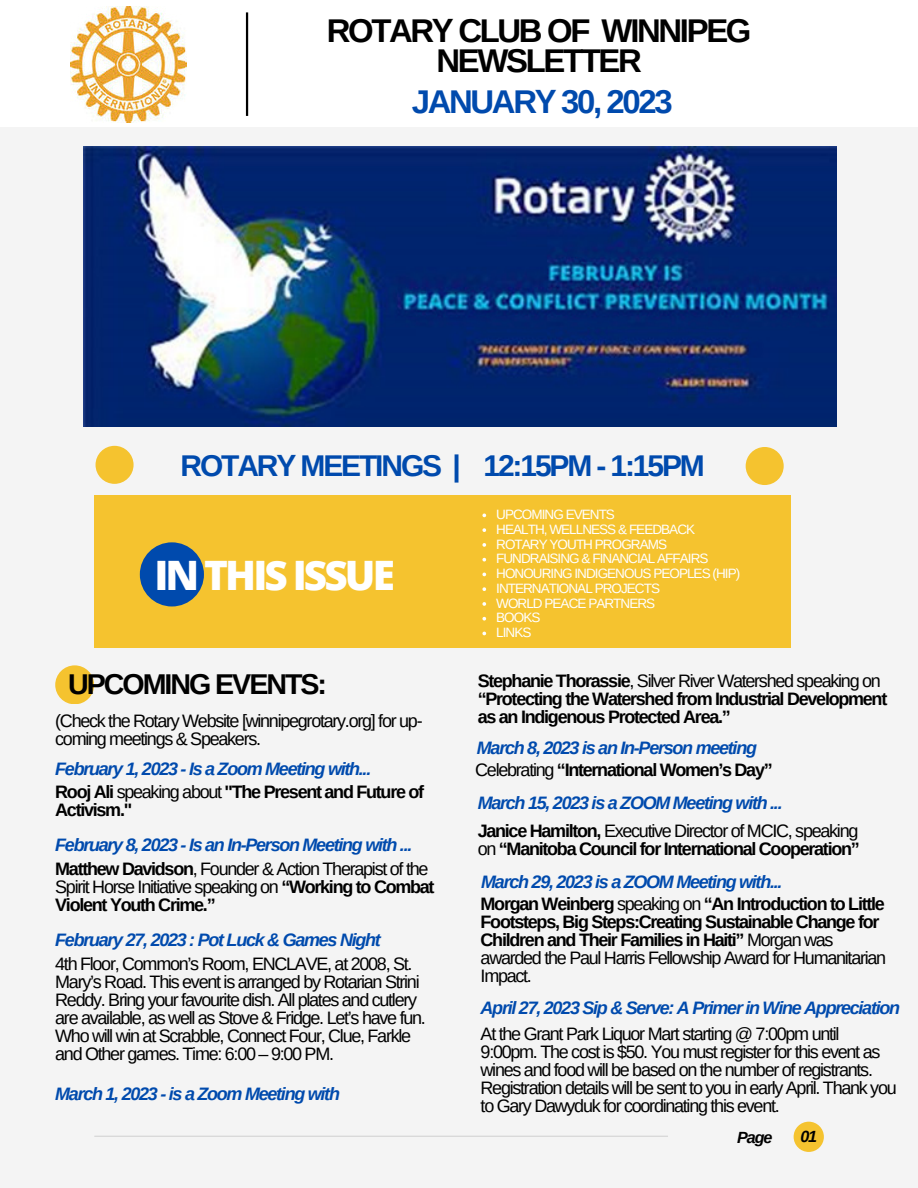
<style>
.page{position:relative;width:918px;height:1188px;background:#f4f4f4}
.page>*{position:absolute;margin:0;border:0;box-sizing:border-box;transform-origin:0 0}
.t1{font:800 40.5px "Open Sans";letter-spacing:-.07em;color:#fff}
.t2{font:700 32.85px/29.2px "Arimo";letter-spacing:-.07em;color:#000;text-align:center}
.t3{font:700 32.85px "Arimo";letter-spacing:-.07em;color:#004aad}
.t4{font:700 30px "Arimo";letter-spacing:-.07em;color:#004aad}
.t5{font:700 28.65px "Arimo";letter-spacing:-.07em;color:#000}
.t6{font:18px/18px "Arimo";letter-spacing:-.07em;color:#000}
.t7{font:700 18px/18px "Arimo";letter-spacing:-.07em;color:#000}
.t8{font:italic 700 18px/23.4px "Arimo";letter-spacing:-.07em;color:#004aad}
.t9{font:italic 700 16.2px "Arimo";letter-spacing:-.07em;color:#000}
.t10{font:13.5px/14.7px "Arimo";letter-spacing:-.07em;color:#fff}
.s1{font-weight:400}
.s2{font-style:normal;color:#000}
.s3{font-weight:400;font-style:normal;color:#000}
.s4{font-style:italic;color:#004aad}
</style>
<div class="page">
<hr style="left:94px;top:1136px;width:574px;height:1px;background:#000">
<div style="left:794px;top:1122px;width:30px;height:30px;background:#f5c32f;border-radius:50%"></div>
<div style="left:0;top:0;width:918px;height:127px;background:#fff"></div>
<hr style="left:246px;top:12px;width:2px;height:104px;background:#000">
<img style="left:70px;top:6px;width:116px;height:116px">
<img style="left:84px;top:146px;width:752px;height:280px">
<div style="left:96px;top:446px;width:38px;height:38px;background:#f5c32f;border-radius:50%"></div>
<div style="left:746px;top:447px;width:38px;height:38px;background:#f5c32f;border-radius:50%"></div>
<div style="left:94px;top:495px;width:697px;height:153px;background:#f5c32f"></div>
<div style="left:140px;top:542px;width:64px;height:64px;background:#004aad;border-radius:50%"></div>
<svg style="left:482px;top:514px;width:4px;height:3px"></svg>
<svg style="left:482px;top:528px;width:4px;height:4px"></svg>
<svg style="left:482px;top:543px;width:4px;height:4px"></svg>
<svg style="left:482px;top:558px;width:4px;height:4px"></svg>
<svg style="left:482px;top:573px;width:4px;height:3px"></svg>
<svg style="left:482px;top:587px;width:4px;height:4px"></svg>
<svg style="left:482px;top:602px;width:4px;height:4px"></svg>
<svg style="left:482px;top:617px;width:4px;height:4px"></svg>
<svg style="left:482px;top:632px;width:4px;height:3px"></svg>
<div style="left:55px;top:665px;width:39px;height:39px;background:#f5c32f;border-radius:50%"></div>
<h2 class="t2" style="left:327px;top:16px;width:426px">ROTARY CLUB OF WINNIPEG<br>NEWSLETTER</h2>
<h2 class="t3" style="left:412px;top:83px;width:262px">JANUARY 30, 2023</h2>
<h3 class="t4" style="left:180px;top:449px;width:526px">ROTARY MEETINGS | 12:15PM - 1:15PM</h3>
<p class="t10" style="left:496px;top:507px;width:246px">UPCOMING EVENTS<br>HEALTH, WELLNESS &amp; FEEDBACK<br>ROTARY YOUTH PROGRAMS<br>FUNDRAISING &amp; FINANCIAL AFFAIRS<br>HONOURING INDIGENOUS PEOPLES (HIP)<br>INTERNATIONAL PROJECTS<br>WORLD PEACE PARTNERS<br>BOOKS<br>LINKS</p>
<h1 class="t1" style="left:154px;top:547px;width:242px">IN THIS ISSUE</h1>
<h3 class="t5" style="left:68px;top:668px;width:261px">UPCOMING EVENTS:</h3>
<p class="t6" style="left:55px;top:712px;width:369px">(Check the Rotary Website [winnipegrotary.org] for up&shy;coming meetings &amp; Speakers.</p>
<p class="t8" style="left:55px;top:757px;width:318px">February 1, 2023 - Is a Zoom Meeting with...</p>
<p class="t7" style="left:55px;top:783px;width:371px">Rooj Ali <span class="s1">speaking about</span> "The Present and Future of<br>Activism."</p>
<p class="t8" style="left:55px;top:833px;width:375px">February 8, 2023 - Is an In-Person Meeting with ...<br><span class="s2">Matthew Davidson</span><span class="s3">, Founder &amp; Action Therapist of the</span></p>
<p class="t7" style="left:55px;top:877px;width:381px"><span class="s1">Spirit Horse Initiative speaking on</span> “Working to Combat<br>Violent Youth Crime.”</p>
<p class="t8" style="left:55px;top:928px;width:327px">February 27, 2023 : Pot Luck &amp; Games Night</p>
<p class="t6" style="left:55px;top:955px;width:372px">4th Floor, Common’s Room, ENCLAVE, at 2008, St.<br>Mary’s Road. This event is arranged by Rotarian Strini Reddy. Bring your favourite dish. All plates and cutlery are available, as well as Stove &amp; Fridge. Let’s have fun.<br>Who will win at Scrabble, Connect Four, Clue, Farkle and Other games. Time: 6:00 – 9:00 PM.</p>
<p class="t8" style="left:55px;top:1082px;width:286px">March 1, 2023 - is a Zoom Meeting with</p>
<p class="t7" style="left:478px;top:671px;width:411px">Stephanie Thorassie<span class="s1">, Silver River Watershed speaking on </span>“Protecting the Watershed from Industrial Development as an Indigenous Protected Area.”</p>
<p class="t8" style="left:475px;top:737px;width:299px;line-height:21.8px">March 8, 2023 is an In-Person meeting<br><span class="s3">Celebrating</span> <span class="s2">“International Women’s Day”</span></p>
<p class="t8" style="left:478px;top:789px;width:382px;line-height:27.6px">March 15, 2023 is a ZOOM Meeting with ...<br><span class="s2">Janice Hamilton,</span> <span class="s3">Executive Director of MCIC, speaking</span></p>
<p class="t7" style="left:478px;top:831px;width:384px;line-height:33.8px"><span class="s1">on</span> “Manitoba Council for International Cooperation”<br><span class="s4">March 29, 2023 is a ZOOM Meeting with...</span></p>
<p class="t7" style="left:481px;top:894px;width:407px">Morgan Weinberg <span class="s1">speaking on</span> “An Introduction to Little Footsteps, Big Steps:Creating Sustainable Change for Children and Their Families in Haiti” <span class="s1">Morgan was awarded the Paul Harris Fellowship Award for Humanitarian Impact.</span></p>
<p class="t8" style="left:481px;top:996px;width:421px">April 27, 2023 Sip &amp; Serve: A Primer in Wine Appreciation</p>
<p class="t6" style="left:481px;top:1025px;width:418px">At the Grant Park Liquor Mart starting @ 7:00pm until 9:00pm. The cost is $50. You must register for this event as wines and food will be based on the number of registrants.<br>Registration details will be sent to you in early April. Thank you to Gary Dawyduk for coordinating this event.</p>
<p class="t9" style="left:737px;top:1128px;width:37px">Page</p>
<p class="t9" style="left:800px;top:1127px;width:18px">01</p>
</div>
